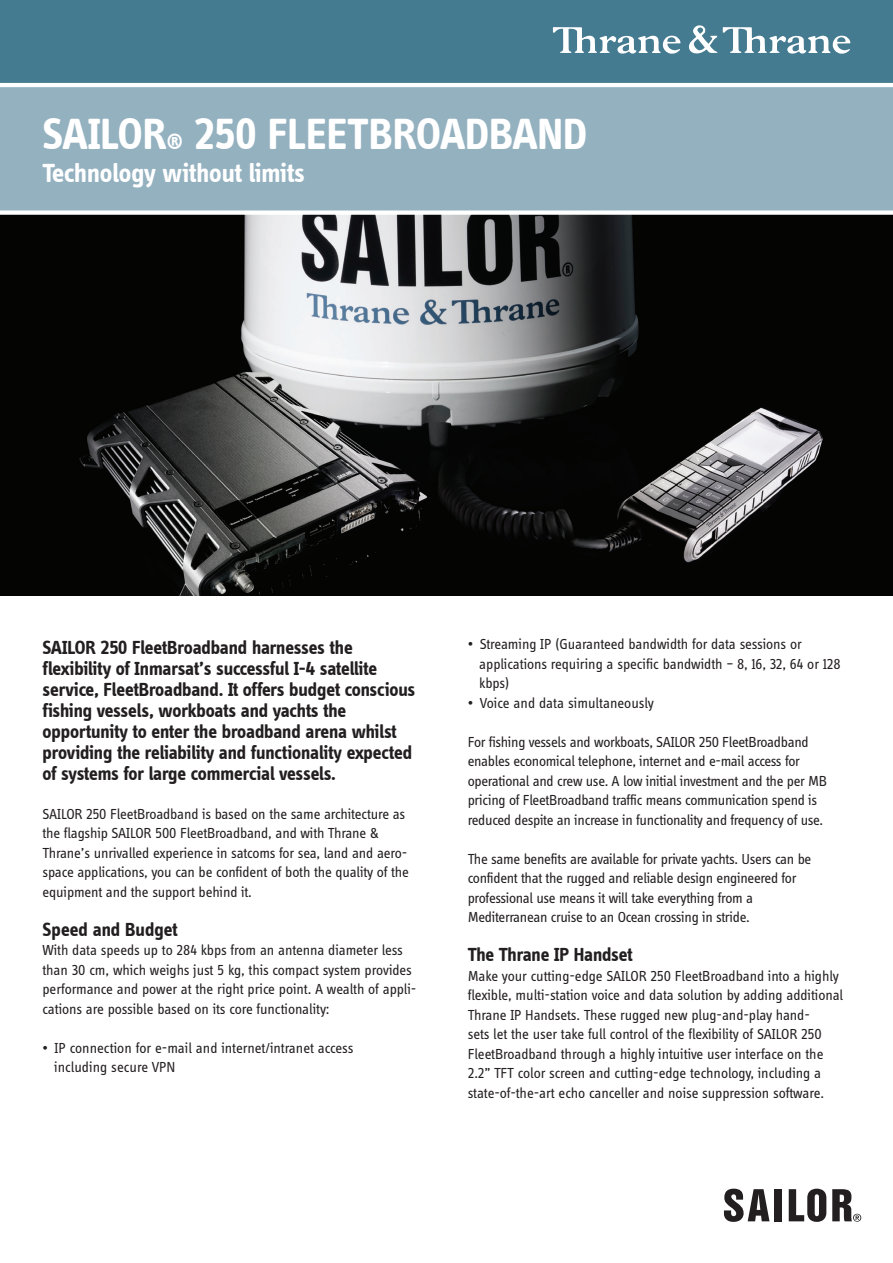
<style>
.page{position:relative;width:893px;height:1263px;background:#fff}
.page>*{position:absolute;margin:0;border:0;box-sizing:border-box;transform-origin:0 0}
.overskrift_produktna{font:700 45px "Info Disp";color:#fff}
.overskrift{font:700 27px "Info Disp";letter-spacing:-.005em;color:#fff}
.trompet{font:700 19.5px/21px "Info Disp";letter-spacing:-.005em;color:#231f20}
.brød{font:700 19.5px "Info Disp";letter-spacing:-.005em;color:#231f20}
.mellem{font:700 19.5px "Info Disp";color:#231f20}
.brød-2{font:15px/19.5px "Info Disp";letter-spacing:-.01em;color:#231f20}
.s1{font-size:22.5px}
</style>
<div class="page">
<img style="left:0;top:215px;width:893px;height:380px">
<div style="left:0;top:85px;width:893px;height:128px;background:#94b1c0"></div>
<div style="left:0;top:0;width:893px;height:85px;background:#457b90"></div>
<svg style="left:689px;top:25px;width:28px;height:29px"></svg>
<svg style="left:723px;top:27px;width:127px;height:27px"></svg>
<svg style="left:553px;top:27px;width:128px;height:27px"></svg>
<hr style="left:0;top:83px;width:893px;height:4px;background:#fff">
<svg style="left:724px;top:1189px;width:45px;height:33px"></svg>
<div style="left:774px;top:1189px;width:7px;height:32px;background:#231f20"></div>
<svg style="left:789px;top:1189px;width:37px;height:33px"></svg>
<svg style="left:832px;top:1189px;width:29px;height:33px"></svg>
<div style="left:0;top:210px;width:893px;height:5px;background:#fff"></div>
<p class="overskrift_produktna" style="left:43px;top:108px;width:546px">SAILOR<span class="s1">®</span> 250 FLEETBROADBAND</p>
<p class="overskrift" style="left:43px;top:157px;width:264px">Technology without limits</p>
<p class="trompet" style="left:43px;top:637px;width:312px">SAILOR 250 FleetBroadband harnesses the</p>
<p class="trompet" style="left:43px;top:658px;width:374px">flexibility of Inmarsat’s successful I-4 satellite service, FleetBroadband. It offers budget conscious fishing vessels, workboats and yachts the opportunity to enter the broadband arena whilst providing the reliability and functionality expected of systems for large commercial vessels.</p>
<p class="brød-2" style="left:43px;top:804px;width:364px">SAILOR 250 FleetBroadband is based on the same architecture as</p>
<p class="brød-2" style="left:43px;top:823px;width:368px">the flagship SAILOR 500 FleetBroadband, and with Thrane &amp; Thrane’s unrivalled experience in satcoms for sea, land and aero&shy;space applications, you can be confident of both the quality of the equipment and the support behind it.</p>
<p class="mellem" style="left:43px;top:918px;width:137px">Speed and Budget</p>
<p class="brød-2" style="left:43px;top:940px;width:375px">With data speeds up to 284 kbps from an antenna diameter less than 30 cm, which weighs just 5 kg, this compact system provides performance and power at the right price point. A wealth of appli&shy;cations are possible based on its core functionality:</p>
<p class="brød-2" style="left:43px;top:1038px;width:312px">• IP connection for e-mail and internet/intranet access</p>
<p class="brød-2" style="left:54px;top:1057px;width:123px">including secure VPN</p>
<p class="brød-2" style="left:468px;top:634px;width:336px">• Streaming IP (Guaranteed bandwidth for data sessions or</p>
<p class="brød-2" style="left:479px;top:654px;width:363px">applications requiring a specific bandwidth – 8, 16, 32, 64 or 128</p>
<p class="brød-2" style="left:479px;top:673px;width:32px">kbps)</p>
<p class="brød-2" style="left:468px;top:693px;width:188px">• Voice and data simultaneously</p>
<p class="brød-2" style="left:468px;top:732px;width:342px">For fishing vessels and workboats, SAILOR 250 FleetBroadband enables economical telephone, internet and e-mail access for</p>
<p class="brød-2" style="left:468px;top:771px;width:361px">operational and crew use. A low initial investment and the per MB pricing of FleetBroadband traffic means communication spend is reduced despite an increase in functionality and frequency of use.</p>
<p class="brød-2" style="left:468px;top:849px;width:345px">The same benefits are available for private yachts. Users can be</p>
<p class="brød-2" style="left:468px;top:868px;width:330px">confident that the rugged and reliable design engineered for</p>
<p class="brød-2" style="left:468px;top:888px;width:287px">professional use means it will take everything from a<br>Mediterranean cruise to an Ocean crossing in stride.</p>
<p class="brød" style="left:468px;top:943px;width:166px">The Thrane IP Handset</p>
<p class="brød-2" style="left:468px;top:966px;width:377px">Make your cutting-edge SAILOR 250 FleetBroadband into a highly flexible, multi-station voice and data solution by adding additional Thrane IP Handsets. These rugged new plug-and-play hand-<br>sets let the user take full control of the flexibility of SAILOR 250</p>
<p class="brød-2" style="left:468px;top:1044px;width:358px">FleetBroadband through a highly intuitive user interface on the<br>2.2” TFT color screen and cutting-edge technology, including a state-of-the-art echo canceller and noise suppression software.</p>
</div>
